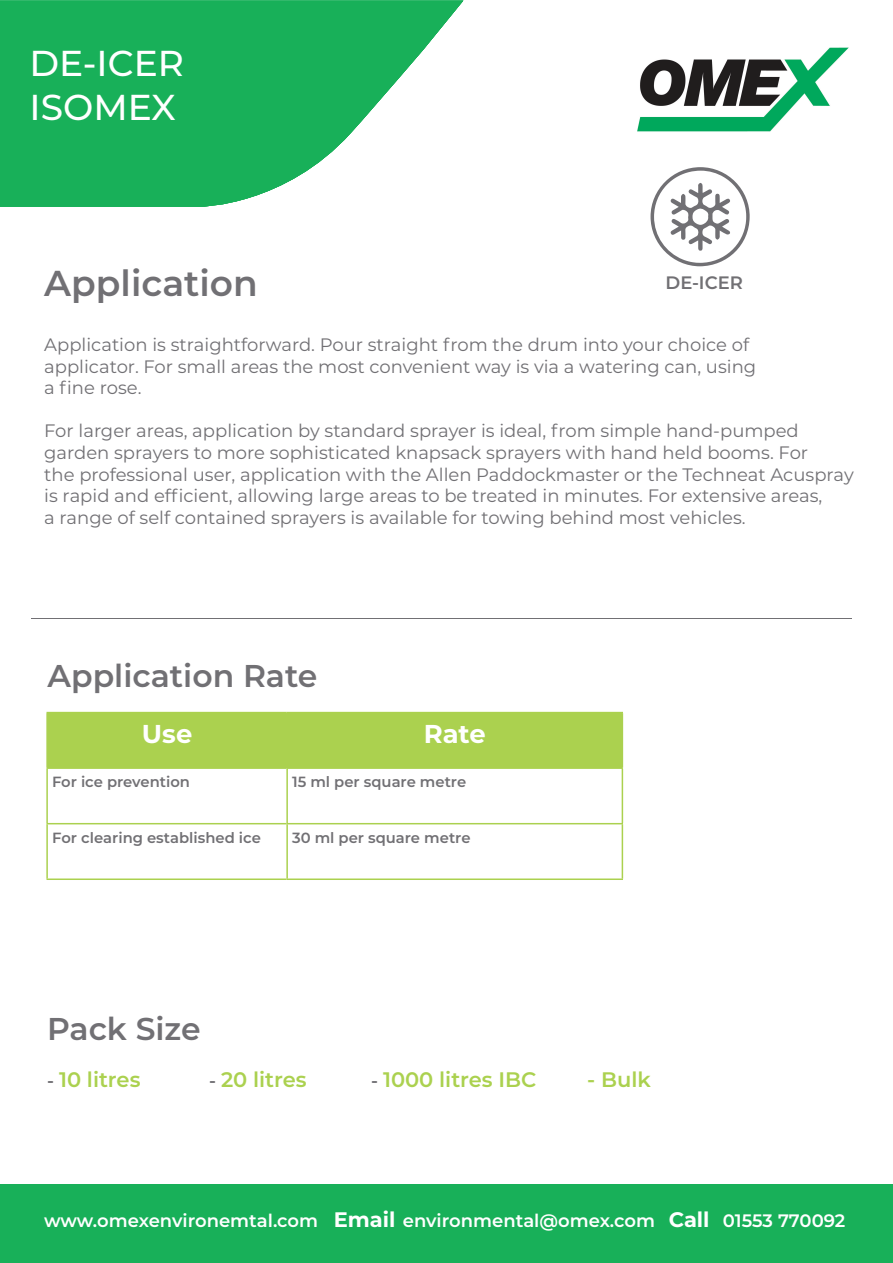
<style>
.page{position:relative;width:893px;height:1263px;background:#fff}
.page>*{position:absolute;margin:0;border:0;box-sizing:border-box;transform-origin:0 0}
.t1{font:500 36px/43.2px "Montserrat";color:#fff}
.t2{font:600 36px "Montserrat";color:#717074}
.t3{font:600 31.5px "Montserrat";color:#717074}
.t4{font:600 31.5px "Montserrat";color:#fff}
.t5{font:700 25.8px "Montserrat";color:#fff}
.t6{font:600 21px "Montserrat";color:#abd14f}
.t7{font:18px/21.6px "Montserrat";color:#717074}
.t8{font:600 18px "Montserrat";color:#fff}
.t9{font:600 18px "Montserrat";color:#717074}
.t10{font:600 14.7px "Montserrat";color:#717074}
.s1{font-size:18px;color:#717074}
.s2{font-weight:700;font-size:21px}
</style>
<div class="page">
<img style="left:637px;top:47px;width:212px;height:85px">
<svg style="left:650px;top:167px;width:100px;height:99px"></svg>
<hr style="left:32px;top:618px;width:820px;height:1px;background:#717074">
<div style="left:0;top:1184px;width:893px;height:79px;background:#18b059"></div>
<div style="left:48px;top:713px;width:574px;height:54px;background:#abd14f"></div>
<hr style="left:46px;top:712px;width:241px;height:1px;background:#abd14f">
<hr style="left:46px;top:713px;width:2px;height:54px;background:#abd14f">
<hr style="left:46px;top:767px;width:241px;height:2px;background:#abd14f">
<hr style="left:46px;top:769px;width:2px;height:54px;background:#abd14f">
<hr style="left:46px;top:823px;width:241px;height:1px;background:#abd14f">
<hr style="left:46px;top:824px;width:2px;height:55px;background:#abd14f">
<hr style="left:46px;top:878px;width:241px;height:2px;background:#abd14f">
<hr style="left:287px;top:712px;width:336px;height:1px;background:#abd14f">
<hr style="left:286px;top:713px;width:2px;height:54px;background:#abd14f">
<hr style="left:622px;top:713px;width:1px;height:54px;background:#abd14f">
<hr style="left:287px;top:767px;width:336px;height:2px;background:#abd14f">
<hr style="left:286px;top:769px;width:2px;height:54px;background:#abd14f">
<hr style="left:622px;top:769px;width:1px;height:54px;background:#abd14f">
<hr style="left:287px;top:823px;width:336px;height:1px;background:#abd14f">
<hr style="left:286px;top:824px;width:2px;height:55px;background:#abd14f">
<hr style="left:622px;top:824px;width:1px;height:55px;background:#abd14f">
<hr style="left:287px;top:878px;width:336px;height:2px;background:#abd14f">
<svg style="left:0;top:1px;width:463px;height:206px;fill:#18b059"></svg>
<h1 class="t1" style="left:30px;top:40px;width:156px">DE-ICER<br>ISOMEX</h1>
<h2 class="t4" style="left:32px;top:59px;width:137px">DE-ICER</h2>
<h1 class="t2" style="left:44px;top:258px;width:215px">Application</h1>
<p class="t7" style="left:44px;top:333px;width:714px">Application is straightforward. Pour straight from the drum into your choice of applicator. For small areas the most convenient way is via a watering can, using a fine rose.</p>
<p class="t7" style="left:44px;top:420px;width:811px">For larger areas, application by standard sprayer is ideal, from simple hand-pumped garden sprayers to more sophisticated knapsack sprayers with hand held booms. For<br>the professional user, application with the Allen Paddockmaster or the Techneat Acuspray is rapid and efficient, allowing large areas to be treated in minutes. For extensive areas,<br>a range of self contained sprayers is available for towing behind most vehicles.</p>
<p class="t9" style="left:665px;top:270px;width:79px">DE-ICER</p>
<h2 class="t3" style="left:47px;top:654px;width:271px">Application Rate</h2>
<h3 class="t5" style="left:142px;top:715px;width:52px">Use</h3>
<h3 class="t5" style="left:424px;top:715px;width:63px">Rate</h3>
<p class="t10" style="left:52px;top:772px;width:139px">For ice prevention</p>
<p class="t10" style="left:292px;top:772px;width:176px">15 ml per square metre</p>
<p class="t10" style="left:52px;top:827px;width:210px">For clearing established ice</p>
<p class="t10" style="left:292px;top:827px;width:180px">30 ml per square metre</p>
<h2 class="t3" style="left:47px;top:1007px;width:155px">Pack Size</h2>
<p class="t6" style="left:47px;top:1065px;width:95px"><span class="s1">-</span> 10 litres</p>
<p class="t6" style="left:209px;top:1065px;width:99px"><span class="s1">-</span> 20 litres</p>
<p class="t6" style="left:371px;top:1065px;width:167px"><span class="s1">-</span> 1000 litres IBC</p>
<p class="t6" style="left:587px;top:1065px;width:65px">- Bulk</p>
<p class="t8" style="left:44px;top:1208px;width:275px">www.omexenvironemtal.com</p>
<p class="t8" style="left:334px;top:1208px;width:323px"><span class="s2">Email</span> environmental@omex.com</p>
<p class="t8" style="left:669px;top:1208px;width:178px"><span class="s2">Call</span> 01553 770092</p>
</div>
